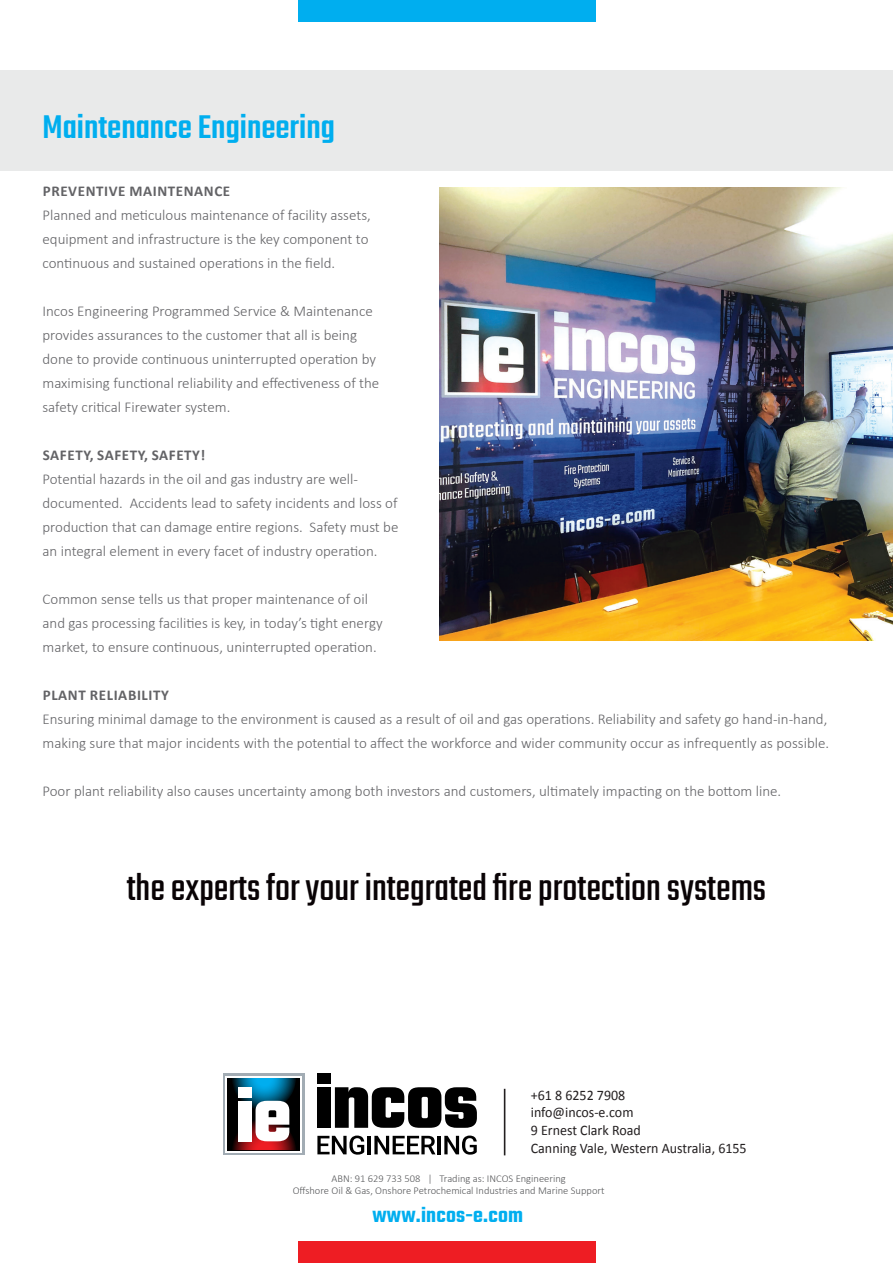
<style>
.page{position:relative;width:893px;height:1263px;background:#fff}
.page>*{position:absolute;margin:0;border:0;box-sizing:border-box;transform-origin:0 0}
.t1{font:40.5px "Teko";color:#090305}
.t2{font:500 36px "Teko";color:#00aeef}
.t3{font:600 22.65px "Teko";letter-spacing:.01em;color:#00aeef}
.t4{font:300 15px/24px "Calibri";color:#636366}
.t5{font:700 15px "Calibri";letter-spacing:.04em;color:#636366}
.t6{font:14.55px "Calibri";color:#231f20;scale:.96 1}
.t7{font:300 10.5px "Calibri";color:#57585a}
</style>
<div class="page">
<div style="left:0;top:70px;width:893px;height:101px;background:#e9eaea"></div>
<div style="left:298px;top:0;width:297px;height:21px;background:#00aeef"></div>
<div style="left:298px;top:1242px;width:297px;height:21px;background:#ee1d23"></div>
<img style="left:439px;top:187px;width:454px;height:453px">
<div style="left:317px;top:1087px;width:14px;height:41px;background:#000"></div>
<div style="left:317px;top:1073px;width:14px;height:11px;background:#000"></div>
<svg style="left:335px;top:1087px;width:142px;height:41px"></svg>
<svg style="left:317px;top:1135px;width:47px;height:19px"></svg>
<hr style="left:368px;top:1136px;width:3px;height:18px;background:#000">
<svg style="left:374px;top:1136px;width:61px;height:18px"></svg>
<hr style="left:438px;top:1136px;width:3px;height:18px;background:#000">
<svg style="left:444px;top:1135px;width:33px;height:19px"></svg>
<div style="left:223px;top:1073px;width:81px;height:81px;background:linear-gradient(to right,#a2acb4,#a2acb4)"></div>
<div style="left:225px;top:1076px;width:77px;height:76px;background:linear-gradient(to right,#0c0101,#0e0102)"></div>
<div style="left:228px;top:1078px;width:72px;height:72px;background:#000"></div>
<svg style="left:232px;top:1078px;width:64px;height:72px"></svg>
<div style="left:238px;top:1087px;width:14px;height:10px;background:#fff"></div>
<div style="left:238px;top:1101px;width:14px;height:40px;background:#fff"></div>
<hr style="left:504px;top:1089px;width:1px;height:66px;background:#231f20">
<p class="t2" style="left:43px;top:106px;width:294px">Maintenance Engineering</p>
<p class="t5" style="left:43px;top:182px;width:189px">PREVENTIVE MAINTENANCE</p>
<p class="t4" style="left:43px;top:203px;width:330px">Planned and meticulous maintenance of facility assets, equipment and infrastructure is the key component to continuous and sustained operations in the field.</p>
<p class="t4" style="left:43px;top:299px;width:338px">Incos Engineering Programmed Service &amp; Maintenance provides assurances to the customer that all is being done to provide continuous uninterrupted operation by maximising functional reliability and effectiveness of the safety critical Firewater system.</p>
<p class="t5" style="left:43px;top:446px;width:164px">SAFETY, SAFETY, SAFETY!</p>
<p class="t4" style="left:43px;top:467px;width:357px">Potential hazards in the oil and gas industry are well&shy;documented. Accidents lead to safety incidents and loss of production that can damage entire regions. Safety must be an integral element in every facet of industry operation.</p>
<p class="t4" style="left:43px;top:587px;width:342px">Common sense tells us that proper maintenance of oil and gas processing facilities is key, in today’s tight energy market, to ensure continuous, uninterrupted operation.</p>
<p class="t5" style="left:43px;top:686px;width:128px">PLANT RELIABILITY</p>
<p class="t4" style="left:43px;top:707px;width:788px">Ensuring minimal damage to the environment is caused as a result of oil and gas operations. Reliability and safety go hand-in-hand, making sure that major incidents with the potential to affect the workforce and wider community occur as infrequently as possible.</p>
<p class="t4" style="left:43px;top:779px;width:740px">Poor plant reliability also causes uncertainty among both investors and customers, ultimately impacting on the bottom line.</p>
<p class="t1" style="left:127px;top:865px;width:641px">the experts for your integrated fire protection systems</p>
<p class="t6" style="left:531px;top:1085px;width:100px">+61 8 6252 7908</p>
<p class="t6" style="left:531px;top:1103px;width:108px">info@incos-e.com</p>
<p class="t6" style="left:531px;top:1121px;width:116px">9 Ernest Clark Road</p>
<p class="t6" style="left:531px;top:1139px;width:226px">Canning Vale, Western Australia, 6155</p>
<p class="t7" style="left:332px;top:1172px;width:236px">ABN: 91 629 733 508 | Trading as: INCOS Engineering</p>
<p class="t7" style="left:293px;top:1184px;width:313px">Offshore Oil &amp; Gas, Onshore Petrochemical Industries and Marine Support</p>
<p class="t3" style="left:372px;top:1201px;width:152px">www.incos-e.com</p>
</div>
